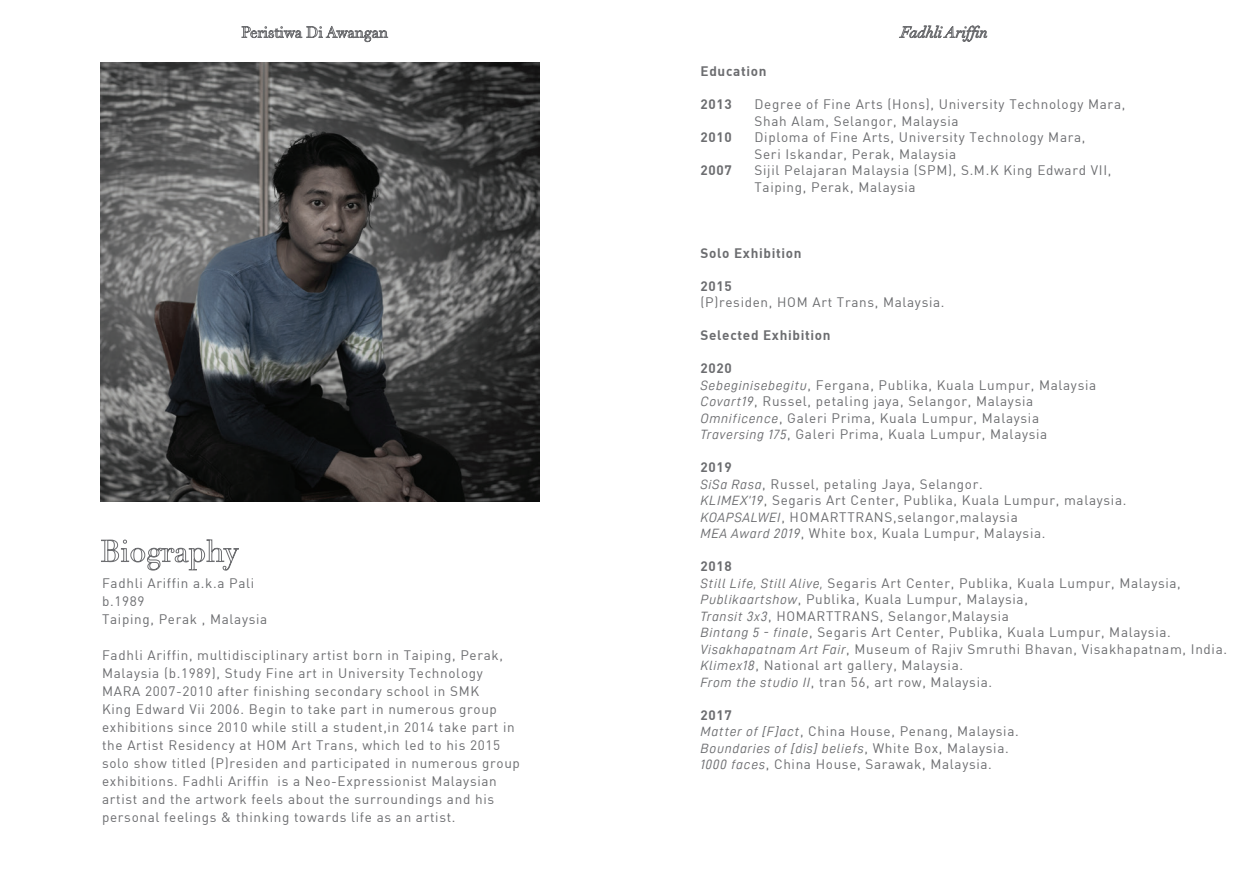
<style>
.page{position:relative;width:1259px;height:893px;background:#fff}
.page>*{position:absolute;margin:0;border:0;box-sizing:border-box;transform-origin:0 0}
.t1{font:13.5px/16.5px "DIN";letter-spacing:.05em;color:#6c6d70}
.t2{font:13.5px "DIN Bold";letter-spacing:.05em;color:#6c6d70}
.t3{font:13.5px "D DIN Italic";letter-spacing:.05em;color:#6c6d70}
.s1{font-family:"D DIN Italic"}
.s2{font-family:"DIN"}
</style>
<div class="page">
<svg style="left:101px;top:539px;width:138px;height:32px"></svg>
<img style="left:101px;top:63px;width:438px;height:438px">
<svg style="left:241px;top:26px;width:147px;height:16px"></svg>
<svg style="left:899px;top:25px;width:88px;height:17px"></svg>
<p class="t1" style="left:102px;top:574px;width:167px;line-height:18px">Fadhli Ariffin a.k.a Pali b.1989<br>Taiping, Perak , Malaysia</p>
<p class="t1" style="left:102px;top:646px;width:419px;line-height:18px">Fadhli Ariffin, multidisciplinary artist born in Taiping, Perak, Malaysia (b.1989), Study Fine art in University Technology MARA 2007-2010 after finishing secondary school in SMK<br>King Edward Vii 2006. Begin to take part in numerous group exhibitions since 2010 while still a student,in 2014 take part in the Artist Residency at HOM Art Trans, which led to his 2015 solo show titled (P)residen and participated in numerous group exhibitions. Fadhli Ariffin is a Neo-Expressionist Malaysian artist and the artwork feels about the surroundings and his personal feelings &amp; thinking towards life as an artist.</p>
<p class="t2" style="left:700px;top:63px;width:68px">Education</p>
<p class="t2" style="left:700px;top:96px;width:33px">2013</p>
<p class="t1" style="left:754px;top:96px;width:372px">Degree of Fine Arts (Hons), University Technology Mara,<br>Shah Alam, Selangor, Malaysia</p>
<p class="t2" style="left:700px;top:129px;width:33px">2010</p>
<p class="t1" style="left:754px;top:129px;width:332px">Diploma of Fine Arts, University Technology Mara,<br>Seri Iskandar, Perak, Malaysia</p>
<p class="t2" style="left:700px;top:162px;width:33px">2007</p>
<p class="t1" style="left:754px;top:162px;width:358px">Sijil Pelajaran Malaysia (SPM), S.M.K King Edward VII,<br>Taiping, Perak, Malaysia</p>
<p class="t2" style="left:700px;top:244px;width:103px">Solo Exhibition</p>
<p class="t2" style="left:700px;top:277px;width:33px">2015</p>
<p class="t1" style="left:700px;top:294px;width:245px">(P)residen, HOM Art Trans, Malaysia.</p>
<p class="t2" style="left:700px;top:327px;width:132px">Selected Exhibition</p>
<p class="t2" style="left:700px;top:360px;width:33px">2020</p>
<p class="t1" style="left:700px;top:376px;width:397px"><span class="s1">Sebeginisebegitu</span>, Fergana, Publika, Kuala Lumpur, Malaysia <span class="s1">Covart19</span>, Russel, petaling jaya, Selangor, Malaysia <span class="s1">Omnificence</span>, Galeri Prima, Kuala Lumpur, Malaysia <span class="s1">Traversing 175</span>, Galeri Prima, Kuala Lumpur, Malaysia</p>
<p class="t2" style="left:700px;top:459px;width:33px">2019</p>
<p class="t1" style="left:700px;top:475px;width:427px"><span class="s1">SiSa Rasa</span>, Russel, petaling Jaya, Selangor.<br><span class="s1">KLIMEX’19</span>, Segaris Art Center, Publika, Kuala Lumpur, malaysia.<br><span class="s1">KOAPSALWEI</span>, HOMARTTRANS,selangor,malaysia<br><span class="s1">MEA Award 2019</span>, White box, Kuala Lumpur, Malaysia.</p>
<p class="t2" style="left:700px;top:558px;width:33px">2018</p>
<p class="t1" style="left:700px;top:574px;width:528px"><span class="s1">Still Life, Still Alive,</span> Segaris Art Center, Publika, Kuala Lumpur, Malaysia, <span class="s1">Publikaartshow</span>, Publika, Kuala Lumpur, Malaysia,<br><span class="s1">Transit 3x3</span>, HOMARTTRANS, Selangor,Malaysia<br><span class="s1">Bintang 5 - finale</span>, Segaris Art Center, Publika, Kuala Lumpur, Malaysia.<br><span class="s1">Visakhapatnam Art Fair</span>, Museum of Rajiv Smruthi Bhavan, Visakhapatnam, India.<br><span class="s1">Klimex18</span>, National art gallery, Malaysia.<br><span class="s1">From the studio II</span>, tran 56, art row, Malaysia.</p>
<p class="t2" style="left:700px;top:706px;width:33px">2017</p>
<p class="t1" style="left:700px;top:723px;width:320px"><span class="s1">Matter of [F]act</span>, China House, Penang, Malaysia.</p>
<p class="t3" style="left:700px;top:741px;width:310px">Boundaries of [dis] beliefs<span class="s2">, White Box, Malaysia.</span></p>
<p class="t1" style="left:700px;top:756px;width:293px"><span class="s1">1000 faces</span>, China House, Sarawak, Malaysia.</p>
</div>
